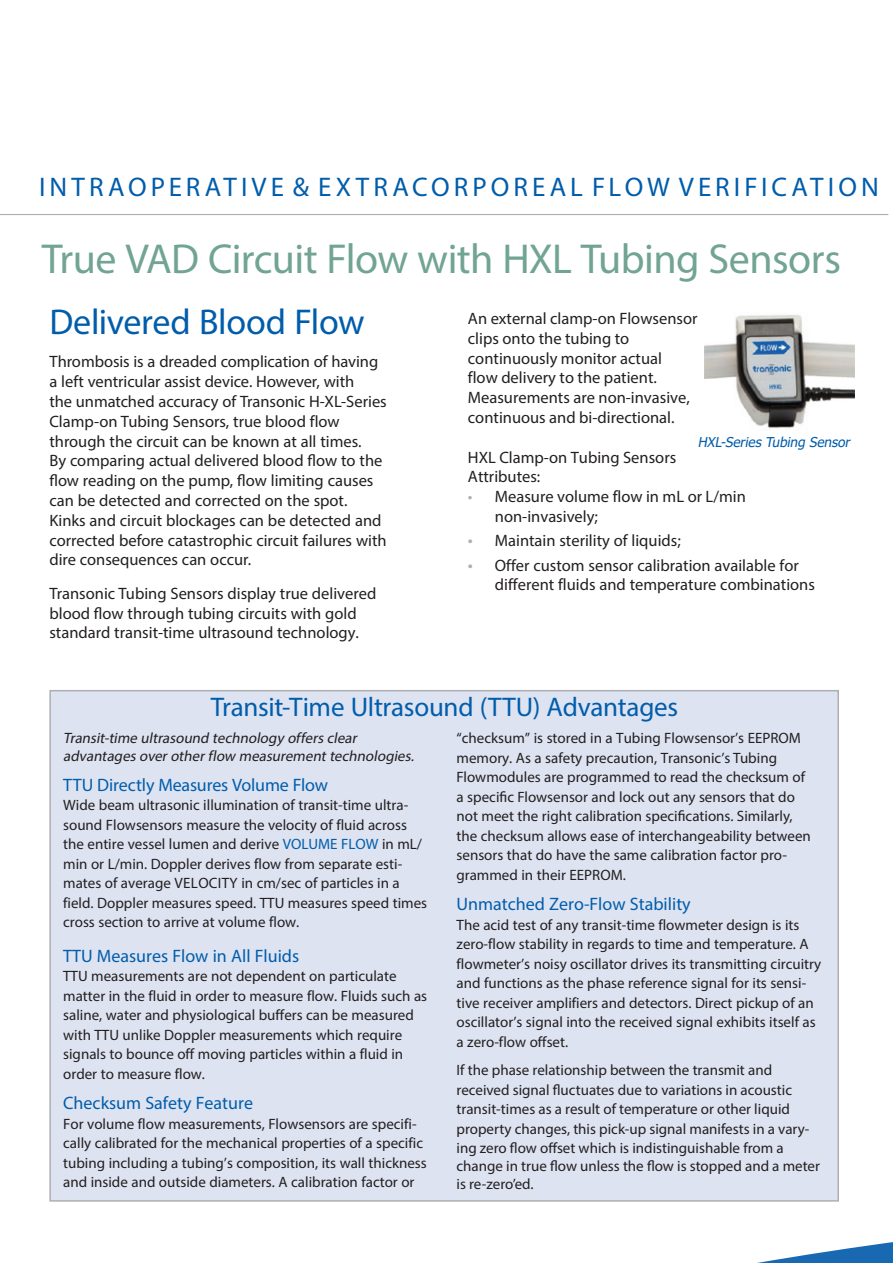
<style>
.page{position:relative;width:893px;height:1263px;background:#fff}
.page>*{position:absolute;margin:0;border:0;box-sizing:border-box;transform-origin:0 0}
.Heading{font:42px "Myriad Pro";letter-spacing:-.015em;color:#71a492}
.Blue_Subheading{font:36px "Myriad Pro";letter-spacing:-.01em;color:#015dab}
.Wide_Spaced_Orange_L{font:27px "Myriad Pro";letter-spacing:.155em;color:#015dab}
.Blue_Subheading-2{font:27px "Myriad Pro";letter-spacing:-.01em;color:#015dab}
.t1{font:18px "Myriad Pro";color:#015dab}
.Blue_Subheading-3{font:16.5px/19.8px "Myriad Pro";color:#231f20}
.t2{font:15px/19.5px "Myriad Pro";color:#231f20}
.Blue_Subheading-4{font:italic 15px/18px "Myriad Pro";color:#231f20}
.t3{font:italic 13.5px "Tahoma";color:#015dab}
.s1{color:#aeafb3}
.s2{font-size:18px;color:#aeafb3}
.s3{color:#015dab}
</style>
<div class="page">
<hr style="left:0;top:214px;width:888px;height:1px;background:#aeafb3">
<img style="left:705px;top:315px;width:149px;height:113px">
<div style="left:49px;top:690px;width:790px;height:512px;background:#dde3f1;border:2px solid #aeafb3"></div>
<svg style="left:716px;top:1199px;width:177px;height:64px"></svg>
<p class="Wide_Spaced_Orange_L" style="left:39px;top:171px;width:841px">INTRAOPERATIVE &amp; EXTRACORPOREAL FLOW VERIFICATION</p>
<p class="Heading" style="left:42px;top:233px;width:801px">True VAD Circuit Flow with HXL Tubing Sensors</p>
<p class="Blue_Subheading" style="left:49px;top:300px;width:317px">Delivered Blood Flow</p>
<p class="Blue_Subheading-3" style="left:49px;top:352px;width:339px">Thrombosis is a dreaded complication of having a left ventricular assist device. However, with<br>the unmatched accuracy of Transonic H-XL-Series Clamp-on Tubing Sensors, true blood flow through the circuit can be known at all times.<br>By comparing actual delivered blood flow to the flow reading on the pump, flow limiting causes can be detected and corrected on the spot.<br>Kinks and circuit blockages can be detected and corrected before catastrophic circuit failures with dire consequences can occur.</p>
<p class="Blue_Subheading-3" style="left:49px;top:583px;width:329px">Transonic Tubing Sensors display true delivered blood flow through tubing circuits with gold standard transit-time ultrasound technology.</p>
<p class="Blue_Subheading-3" style="left:468px;top:308px;width:231px">An external clamp-on Flowsensor clips onto the tubing to continuously monitor actual<br>flow delivery to the patient.<br>Measurements are non-invasive, continuous and bi-directional.</p>
<p class="Blue_Subheading-3" style="left:468px;top:447px;width:210px">HXL Clamp-on Tubing Sensors<br>Attributes:</p>
<p class="Blue_Subheading-3" style="left:495px;top:486px;width:252px;text-indent:-27px"><span class="s1">•</span> Measure volume flow in mL or L/min non-invasively;</p>
<p class="Blue_Subheading-3" style="left:468px;top:530px;width:214px"><span class="s2">•</span> Maintain sterility of liquids;</p>
<p class="Blue_Subheading-3" style="left:495px;top:555px;width:322px;text-indent:-27px"><span class="s2">•</span> Offer custom sensor calibration available for different fluids and temperature combinations</p>
<p class="t3" style="left:698px;top:433px;width:157px">HXL-SeriesTubing Sensor</p>
<p class="Blue_Subheading-2" style="left:211px;top:690px;width:469px">Transit-Time Ultrasound (TTU) Advantages</p>
<p class="Blue_Subheading-4" style="left:63px;top:729px;width:355px">Transit-time ultrasound technology offers clear advantages overotherflow measurementtechnologies.</p>
<p class="t1" style="left:63px;top:774px;width:266px">TTU Directly Measures Volume Flow</p>
<p class="t2" style="left:63px;top:795px;width:365px">Wide beam ultrasonic illumination of transit-time ultra&shy;sound Flowsensors measure the velocity of fluid across the entire vessel lumen and derive <span class="s3">VOLUME FLOW</span> in mL/ min or L/min. Doppler derives flow from separate esti&shy;mates of average VELOCITY in cm/sec of particles in a field. Doppler measures speed. TTU measures speed times cross section to arrive at volume flow.</p>
<p class="t1" style="left:63px;top:944px;width:238px">TTU Measures Flow in All Fluids</p>
<p class="t2" style="left:63px;top:966px;width:366px">TTU measurements are not dependent on particulate matter in the fluid in order to measure flow. Fluids such as saline, water and physiological buffers can be measured with TTU unlike Doppler measurements which require signals to bounce off moving particles within a fluid in order to measure flow.</p>
<p class="t1" style="left:63px;top:1092px;width:191px">Checksum Safety Feature</p>
<p class="t2" style="left:63px;top:1114px;width:365px">For volume flow measurements, Flowsensors are specifi&shy;cally calibrated for the mechanical properties of a specific tubing including a tubing’s composition, its wall thickness and inside and outside diameters. A calibration factor or</p>
<p class="t2" style="left:457px;top:728px;width:356px">“checksum” is stored in a Tubing Flowsensor’s EEPROM memory. As a safety precaution, Transonic’s Tubing Flowmodules are programmed to read the checksum of a specific Flowsensor and lock out any sensors that do not meet the right calibration specifications. Similarly, the checksum allows ease of interchangeability between sensors that do have the same calibration factor pro&shy;grammed in their EEPROM.</p>
<p class="t1" style="left:457px;top:893px;width:236px">Unmatched Zero-Flow Stability</p>
<p class="t2" style="left:457px;top:915px;width:366px">The acid test of any transit-time flowmeter design is its zero-flow stability in regards to time and temperature. A flowmeter’s noisy oscillator drives its transmitting circuitry and functions as the phase reference signal for its sensi&shy;tive receiver amplifiers and detectors. Direct pickup of an oscillator’s signal into the received signal exhibits itself as a zero-flow offset.</p>
<p class="t2" style="left:457px;top:1060px;width:354px">If the phase relationship between the transmit and received signal fluctuates due to variations in acoustic transit-times as a result of temperature or other liquid property changes, this pick-up signal manifests in a vary&shy;ing zero flow offset which is indistinguishable from a</p>
<p class="t2" style="left:457px;top:1157px;width:365px;line-height:18px">change in true flow unless the flow is stopped and a meter is re-zero’ed.</p>
</div>
